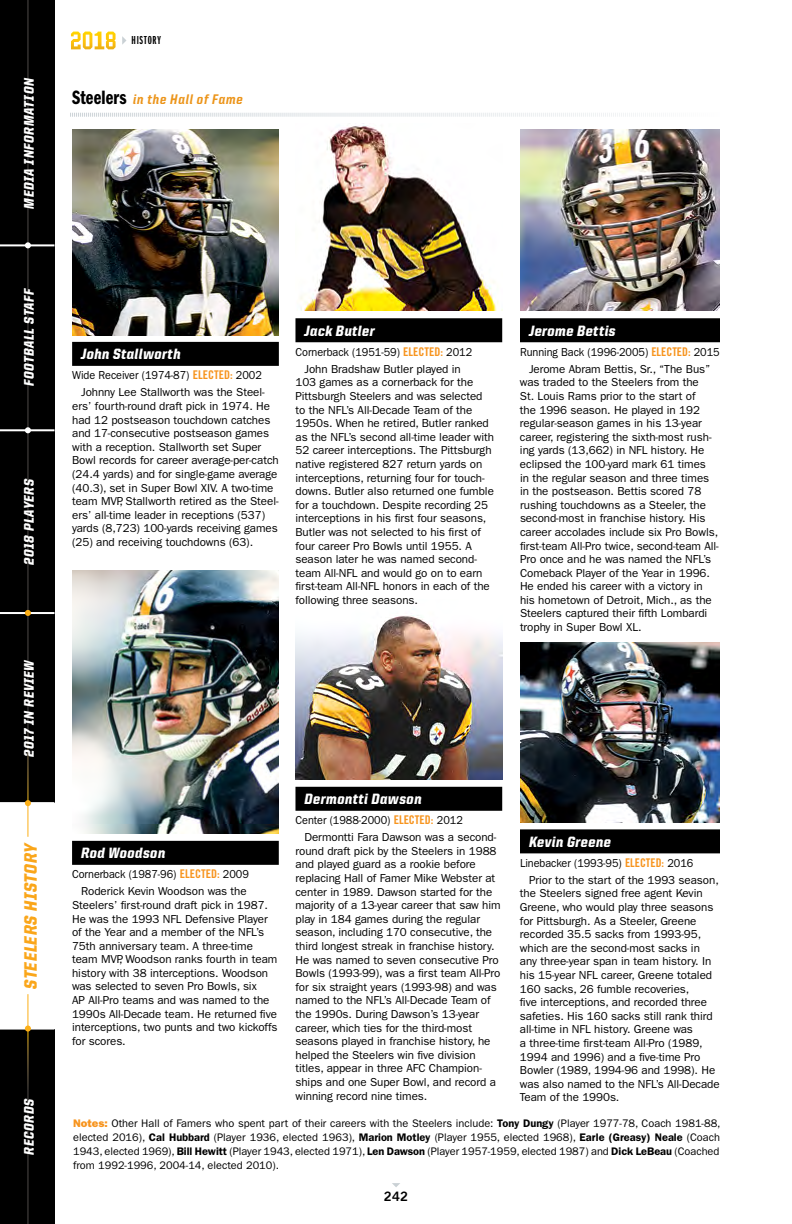
<style>
.page{position:relative;width:792px;height:1224px;background:#fff}
.page>*{position:absolute;margin:0;border:0;box-sizing:border-box;transform-origin:0 0}
.t1{font:900 18px "United Italic Semi Cond";color:#faa61a}
.t2{font:900 15px "United Italic Semi Cond";letter-spacing:.035em;color:#fff}
.t3{font:900 14px "United Italic Semi Cond";letter-spacing:.025em;color:#fff}
.t4{font:800 14px "United Italic Semi Cond";letter-spacing:.055em;color:#ec951b}
.t5{font:13px "Trade Gothic LT Std Bd 2";color:#000}
.t6{font:12px "ITC Franklin Gothic Std Dm X Cp";letter-spacing:.065em;color:#000}
.t7{font:11.6px/13.6px "ITC Franklin Gothic Std";letter-spacing:-.005em;color:#000}
.t8{font:11.6px/17.2px "ITC Franklin Gothic Std";letter-spacing:-.005em;color:#000;text-align:center;scale:.94 1}
.t9{font:11px/14px "ITC Franklin Gothic Std";color:#000;text-align:justify}
.s1{font-family:"ITC Franklin Gothic Std Dm Cp";font-weight:400;font-size:20px;color:#000}
.s2{font-family:"Trade Gothic LT Std Bd Cn 20";font-size:12px;color:#f7941e}
.s3{font-family:"ITC Franklin Gothic Std Hvy";color:#f7941e}
.s4{font-weight:600}
</style>
<div class="page">
<img style="left:72px;top:130px;width:207px;height:205px">
<img style="left:72px;top:570px;width:207px;height:264px">
<img style="left:295px;top:615px;width:207px;height:165px">
<img style="left:520px;top:130px;width:200px;height:180px">
<img style="left:520px;top:642px;width:200px;height:181px">
<img style="left:300px;top:125px;width:202px;height:185px">
<div style="left:72px;top:342px;width:207px;height:24px;background:#000"></div>
<div style="left:72px;top:841px;width:207px;height:24px;background:#000"></div>
<div style="left:295px;top:318px;width:207px;height:24px;background:#000"></div>
<div style="left:295px;top:787px;width:207px;height:24px;background:#000"></div>
<div style="left:520px;top:318px;width:200px;height:24px;background:#000"></div>
<div style="left:520px;top:829px;width:200px;height:24px;background:#000"></div>
<svg style="left:70px;top:112px;width:576px;height:5px"></svg>
<div style="left:0;top:0;width:54px;height:1224px;background:#000"></div>
<div style="left:0;top:803px;width:56px;height:226px;background:#fff"></div>
<hr style="left:28px;top:0;width:1px;height:803px;background:#fff">
<hr style="left:28px;top:1030px;width:1px;height:194px;background:#fff">
<hr style="left:0;top:429px;width:54px;height:2px;background:#fff">
<hr style="left:0;top:244px;width:54px;height:2px;background:#fff">
<hr style="left:0;top:612px;width:54px;height:2px;background:#fff">
<hr style="left:0;top:802px;width:54px;height:2px;background:#fff">
<hr style="left:0;top:1028px;width:54px;height:2px;background:#fff">
<svg style="left:25px;top:242px;width:6px;height:6px"></svg>
<svg style="left:25px;top:427px;width:6px;height:6px"></svg>
<hr style="left:28px;top:805px;width:1px;height:32px;background:#fcaf17">
<hr style="left:28px;top:994px;width:1px;height:32px;background:#fcaf17">
<svg style="left:122px;top:36px;width:4px;height:9px"></svg>
<svg style="left:392px;top:1183px;width:8px;height:4px"></svg>
<svg style="left:25px;top:1026px;width:6px;height:6px"></svg>
<svg style="left:25px;top:610px;width:6px;height:6px"></svg>
<svg style="left:25px;top:800px;width:6px;height:6px"></svg>
<svg style="left:71px;top:32px;width:45px;height:17px"></svg>
<p class="t3" style="left:21px;top:209px;width:132px;rotate:-90deg">MEDIA INFORMATION</p>
<p class="t3" style="left:21px;top:386px;width:99px;rotate:-90deg">FOOTBALL STAFF</p>
<p class="t3" style="left:21px;top:565px;width:88px;rotate:-90deg">2018 PLAYERS</p>
<p class="t3" style="left:21px;top:757px;width:99px;rotate:-90deg">2017 IN REVIEW</p>
<h1 class="t1" style="left:21px;top:989px;width:148px;rotate:-90deg">STEELERS HISTORY</h1>
<p class="t3" style="left:21px;top:1155px;width:58px;rotate:-90deg">RECORDS</p>
<p class="t6" style="left:132px;top:34px;width:31px">HISTORY</p>
<p class="t4" style="left:72px;top:91px;width:172px"><span class="s1">Steelers</span> in the Hall of Fame</p>
<p class="t2" style="left:81px;top:346px;width:101px">John Stallworth</p>
<p class="t8" style="left:72px;top:367px;width:206px;text-align:right">Wide Receiver (1974-87) <span class="s2">ELECTED:</span> 2002<br>Johnny Lee Stallworth was the Steel-</p>
<p class="t7" style="left:72px;top:399px;width:208px">ers’ fourth-round draft pick in 1974. He had 12 postseason touchdown catches and 17-consecutive postseason games with a reception. Stallworth set Super Bowl records for career average-per-catch (24.4 yards) and for single-game average (40.3), set in Super Bowl XIV. A two-time team MVP, Stallworth retired as the Steel&shy;ers’ all-time leader in receptions (537) yards (8,723) 100-yards receiving games (25) and receiving touchdowns (63).</p>
<p class="t2" style="left:304px;top:322px;width:72px">Jack Butler</p>
<p class="t8" style="left:295px;top:343px;width:190px">Cornerback (1951-59) <span class="s2">ELECTED:</span> 2012<br>John Bradshaw Butler played in</p>
<p class="t7" style="left:295px;top:376px;width:200px">103 games as a cornerback for the Pittsburgh Steelers and was selected to the NFL’s All-Decade Team of the 1950s. When he retired, Butler ranked as the NFL’s second all-time leader with 52 career interceptions. The Pittsburgh native registered 827 return yards on interceptions, returning four for touch&shy;downs. Butler also returned one fumble for a touchdown. Despite recording 25 interceptions in his first four seasons, Butler was not selected to his first of four career Pro Bowls until 1955. A season later he was named second&shy;team All-NFL and would go on to earn first-team All-NFL honors in each of the following three seasons.</p>
<p class="t2" style="left:529px;top:322px;width:88px">Jerome Bettis</p>
<p class="t8" style="left:520px;top:343px;width:214px">Running Back (1996-2005) <span class="s2">ELECTED:</span> 2015<br>Jerome Abram Bettis, Sr., “The Bus”</p>
<p class="t7" style="left:520px;top:376px;width:200px">was traded to the Steelers from the<br>St. Louis Rams prior to the start of<br>the 1996 season. He played in 192 regular-season games in his 13-year career, registering the sixth-most rush&shy;ing yards (13,662) in NFL history. He eclipsed the 100-yard mark 61 times<br>in the regular season and three times in the postseason. Bettis scored 78 rushing touchdowns as a Steeler, the second-most in franchise history. His career accolades include six Pro Bowls, first-team All-Pro twice, second-team All-Pro once and he was named the NFL’s Comeback Player of the Year in 1996.<br>He ended his career with a victory in his hometown of Detroit, Mich., as the Steelers captured their fifth Lombardi trophy in Super Bowl XL.</p>
<p class="t2" style="left:81px;top:845px;width:86px">Rod Woodson</p>
<p class="t8" style="left:72px;top:866px;width:190px">Cornerback (1987-96) <span class="s2">ELECTED:</span> 2009<br>Roderick Kevin Woodson was the</p>
<p class="t7" style="left:72px;top:898px;width:207px">Steelers’ first-round draft pick in 1987.<br>He was the 1993 NFL Defensive Player of the Year and a member of the NFL’s 75th anniversary team. A three-time team MVP, Woodson ranks fourth in team history with 38 interceptions. Woodson was selected to seven Pro Bowls, six<br>AP All-Pro teams and was named to the 1990s All-Decade team. He returned five interceptions, two punts and two kickoffs for scores.</p>
<p class="t2" style="left:304px;top:791px;width:119px">Dermontti Dawson</p>
<p class="t8" style="left:304px;top:812px;width:206px;text-align:left;text-indent:-9px">Center (1988-2000) <span class="s2">ELECTED:</span> 2012<br>Dermontti Fara Dawson was a second-</p>
<p class="t7" style="left:295px;top:844px;width:207px">round draft pick by the Steelers in 1988 and played guard as a rookie before replacing Hall of Famer Mike Webster at center in 1989. Dawson started for the majority of a 13-year career that saw him play in 184 games during the regular season, including 170 consecutive, the third longest streak in franchise history.<br>He was named to seven consecutive Pro Bowls (1993-99), was a first team All-Pro for six straight years (1993-98) and was named to the NFL’s All-Decade Team of the 1990s. During Dawson’s 13-year career, which ties for the third-most seasons played in franchise history, he helped the Steelers win five division titles, appear in three AFC Champion&shy;ships and one Super Bowl, and record a winning record nine times.</p>
<p class="t2" style="left:529px;top:833px;width:83px">Kevin Greene</p>
<p class="t8" style="left:529px;top:854px;width:203px;text-align:left;text-indent:-9px">Linebacker (1993-95) <span class="s2">ELECTED:</span> 2016<br>Prior to the start of the 1993 season,</p>
<p class="t7" style="left:520px;top:887px;width:201px">the Steelers signed free agent Kevin Greene, who would play three seasons for Pittsburgh. As a Steeler, Greene recorded 35.5 sacks from 1993-95, which are the second-most sacks in any three-year span in team history. In his 15-year NFL career, Greene totaled 160 sacks, 26 fumble recoveries,<br>five interceptions, and recorded three safeties. His 160 sacks still rank third all-time in NFL history. Greene was<br>a three-time first-team All-Pro (1989, 1994 and 1996) and a five-time Pro Bowler (1989, 1994-96 and 1998). He was also named to the NFL’s All-Decade Team of the 1990s.</p>
<p class="t9" style="left:73px;top:1116px;width:649px"><span class="s3">Notes:</span> Other Hall of Famers who spent part of their careers with the Steelers include: <span class="s4">Tony Dungy</span> (Player 1977-78, Coach 1981-88, elected 2016), <span class="s4">Cal Hubbard</span> (Player 1936, elected 1963), <span class="s4">Marion Motley</span> (Player 1955, elected 1968), <span class="s4">Earle (Greasy) Neale</span> (Coach 1943, elected 1969), <span class="s4">Bill Hewitt</span> (Player 1943, elected 1971), <span class="s4">Len Dawson</span> (Player 1957-1959, elected 1987) and <span class="s4">Dick LeBeau</span> (Coached from 1992-1996, 2004-14, elected 2010).</p>
<p class="t5" style="left:384px;top:1189px;width:26px">242</p>
</div>
